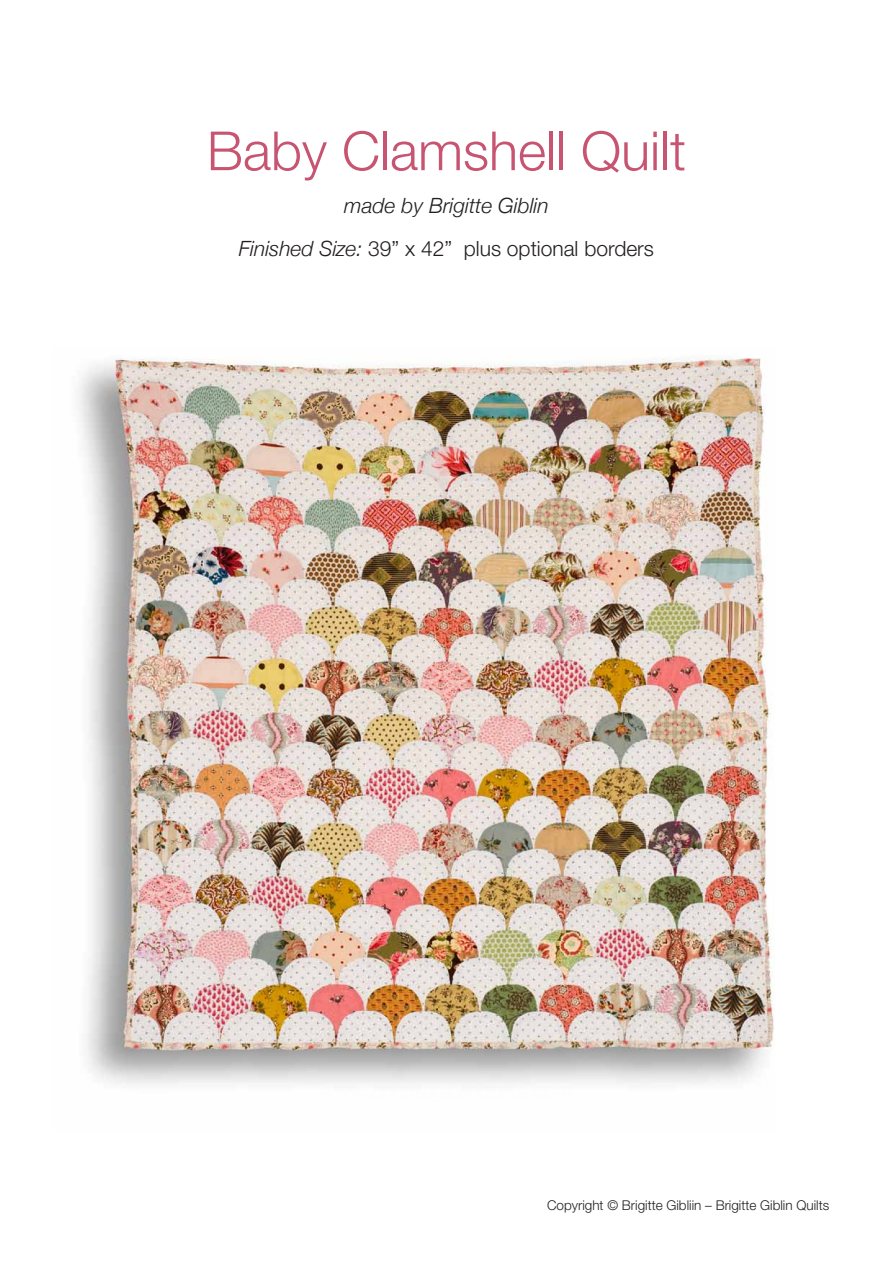
<style>
.page{position:relative;width:893px;height:1263px;background:#fff}
.page>*{position:absolute;margin:0;border:0;box-sizing:border-box;transform-origin:0 0}
.t1{font:300 54px "Helvetica Neue";color:#c75471}
.t2{font:italic 300 21px/43px "Helvetica Neue";color:#231f20;text-align:center}
.t3{font:300 13.5px "Helvetica Neue";color:#231f20}
.s1{font-style:normal}
</style>
<div class="page">
<img style="left:78px;top:358px;width:697px;height:726px">
<h1 class="t1" style="left:207px;top:118px;width:481px">Baby Clamshell Quilt</h1>
<p class="t2" style="left:239px;top:184px;width:417px">made by Brigitte Giblin<br>Finished Size: <span class="s1">39” x 42” plus optional borders</span></p>
<p class="t3" style="left:547px;top:1197px;width:284px">Copyright © Brigitte Gibliin – Brigitte Giblin Quilts</p>
</div>
